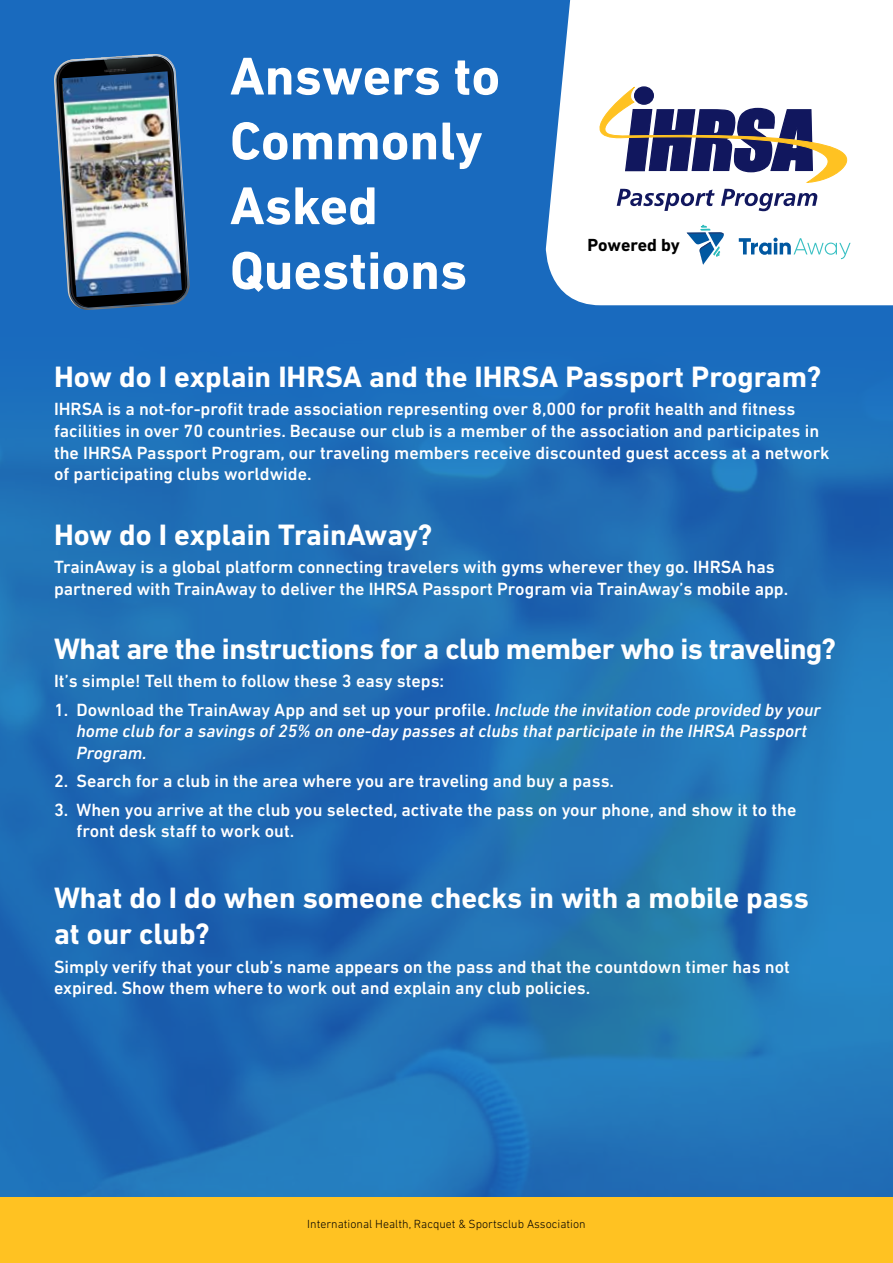
<style>
.page{position:relative;width:893px;height:1263px;background:#fff}
.page>*{position:absolute;margin:0;border:0;box-sizing:border-box;transform-origin:0 0}
.t1{font:700 54px/64.8px "DIN Next LT Pro";color:#fff}
.t2{font:700 30px/36px "DIN Next LT Pro";color:#fff}
.t3{font:700 30px "DIN Next LT Pro";letter-spacing:-.02em;color:#fff}
.t4{font:500 18px/21.6px "DIN Next LT Pro";color:#fff}
.t5{font:italic 500 18px/21.6px "DIN Next LT Pro";color:#fff}
.t6{font:700 17.85px "DIN Next LT Pro";letter-spacing:-.005em;color:#000}
.t7{font:300 12px "DIN Next LT Pro";color:#000}
.s1{font-style:normal}
</style>
<div class="page">
<div style="left:0;top:0;width:893px;height:1225px;background:#196abe"></div>
<img style="left:0;top:410px;width:893px;height:787px">
<div style="left:546px;top:0;width:347px;height:305px;background:#fff"></div>
<svg style="left:600px;top:86px;width:247px;height:125px;background:#adabba"></svg>
<svg style="left:739px;top:238px;width:111px;height:21px;background:#c3ddea"></svg>
<svg style="left:687px;top:225px;width:37px;height:40px"></svg>
<img style="left:83px;top:309px;width:18px;height:1px">
<img style="left:188px;top:260px;width:1px;height:28px">
<svg style="left:54px;top:54px;width:134px;height:255px"></svg>
<img style="left:166px;top:62px;width:20px;height:8px">
<img style="left:152px;top:57px;width:15px;height:5px">
<svg style="left:61px;top:70px;width:126px;height:232px"></svg>
<img style="left:62px;top:71px;width:120px;height:226px">
<div style="left:0;top:1197px;width:893px;height:66px;background:#ffc222"></div>
<p class="t1" style="left:230px;top:44px;width:272px">Answers to<br>Commonly<br>Asked<br>Questions</p>
<p class="t6" style="left:588px;top:235px;width:94px">Powered by</p>
<p class="t2" style="left:54px;top:359px;width:769px">How do I explain IHRSA and the IHRSA Passport Program?</p>
<p class="t4" style="left:54px;top:398px;width:777px">IHRSA is a not-for-profit trade association representing over 8,000 for profit health and fitness facilities in over 70 countries. Because our club is a member of the association and participates in the IHRSA Passport Program, our traveling members receive discounted guest access at a network of participating clubs worldwide.</p>
<p class="t2" style="left:54px;top:516px;width:380px">How do I explain TrainAway?</p>
<p class="t4" style="left:54px;top:556px;width:736px">TrainAway is a global platform connecting travelers with gyms wherever they go. IHRSA has partnered with TrainAway to deliver the IHRSA Passport Program via TrainAway’s mobile app.</p>
<p class="t3" style="left:54px;top:631px;width:784px">What are the instructions for a club member who is traveling?</p>
<p class="t4" style="left:54px;top:670px;width:392px">It’s simple! Tell them to follow these 3 easy steps:</p>
<p class="t5" style="left:76px;top:698px;width:746px;text-indent:-22px"><span class="s1">1. Download the TrainAway App and set up your profile.</span> Include the invitation code provided by your home club for a savings of 25% on one-day passes at clubs that participate in the IHRSA Passport<br>Program.</p>
<p class="t4" style="left:54px;top:770px;width:562px">2. Search for a club in the area where you are traveling and buy a pass.</p>
<p class="t4" style="left:76px;top:798px;width:721px;text-indent:-22px">3. When you arrive at the club you selected, activate the pass on your phone, and show it to the front desk staff to work out.</p>
<p class="t2" style="left:54px;top:880px;width:756px">What do I do when someone checks in with a mobile pass at our club?</p>
<p class="t4" style="left:54px;top:955px;width:737px">Simply verify that your club’s name appears on the pass and that the countdown timer has not expired. Show them where to work out and explain any club policies.</p>
<p class="t7" style="left:307px;top:1217px;width:280px">International Health, Racquet &amp; Sportsclub Association</p>
</div>
